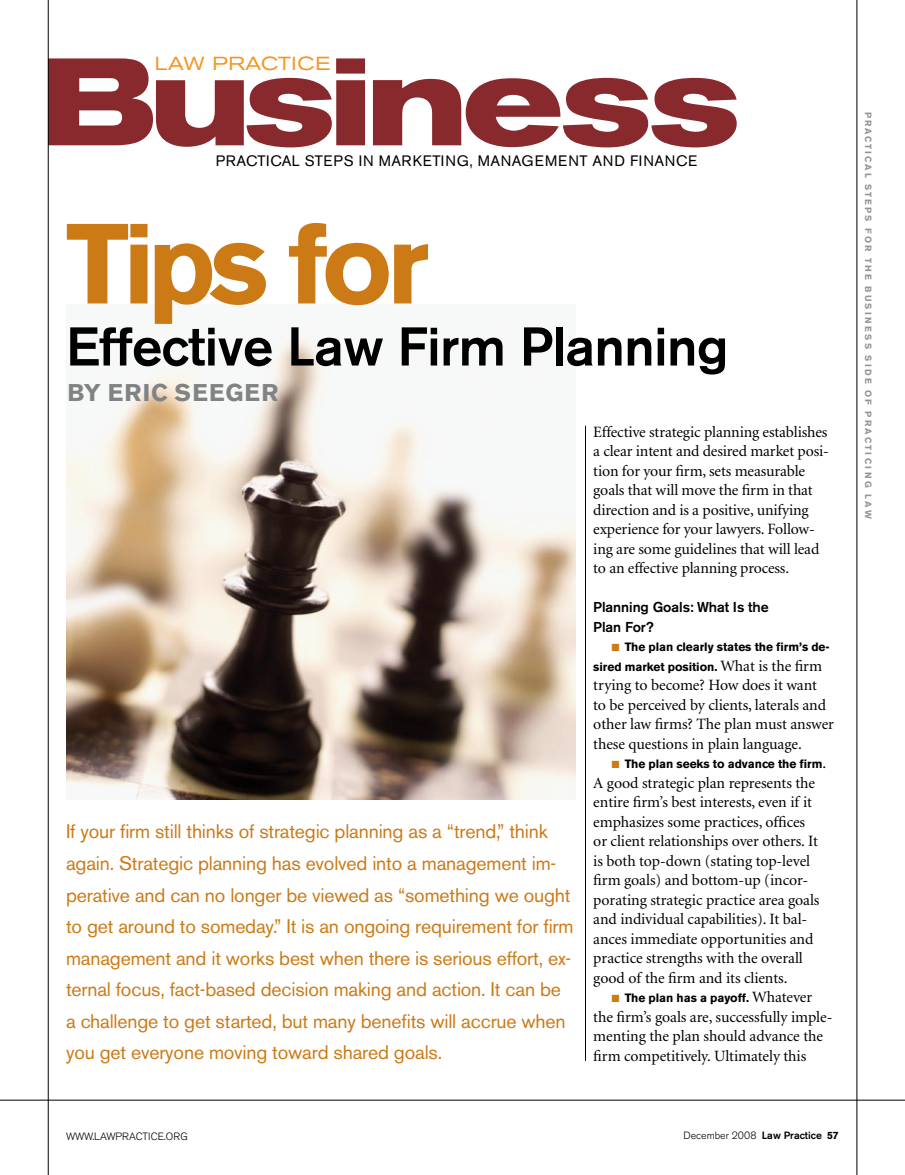
<style>
.page{position:relative;width:905px;height:1175px;background:#fff}
.page>*{position:absolute;margin:0;border:0;box-sizing:border-box;transform-origin:0 0}
.t1{font:700 expanded 123px "Akzidenz Grotesk BE";letter-spacing:-.035em;color:#88292d}
.t2{font:700 112.5px "Akzidenz Grotesk BE";letter-spacing:-.05em;color:#cc7a16}
.t3{font:500 54px "Akzidenz Grotesk BE";letter-spacing:-.01em;color:#000}
.t4{font:700 24px "Akzidenz Grotesk BE";letter-spacing:.05em;color:#808284}
.t5{font:19.5px/31.5px "Akzidenz Grotesk BE";letter-spacing:-.01em;color:#cc7a16}
.t6{font:expanded 18.75px "Akzidenz Grotesk BE";letter-spacing:.02em;color:#f7931d}
.t7{font:15.75px/19.5px "Minion";letter-spacing:-.005em;color:#000}
.t8{font:15px "Akzidenz Grotesk BE";letter-spacing:.03em;color:#000}
.t9{font:500 14.25px/19.5px "Akzidenz Grotesk BE";letter-spacing:-.005em;color:#000}
.t10{font:700 12px/19.5px "Akzidenz Grotesk BE";letter-spacing:-.005em;color:#000}
.t11{font:300 10.5px "Akzidenz Grotesk BE";color:#000}
.t12{font:700 9px "Akzidenz Grotesk BE";letter-spacing:.24em;color:#939598}
.s1{font-family:"Minion";font-weight:400;font-size:15.75px}
.s2{font-weight:500}
.s3{font-weight:700}
</style>
<div class="page">
<img style="left:66px;top:332px;width:509px;height:468px">
<hr style="left:48px;top:0;width:1px;height:1174px;background:#000">
<hr style="left:856px;top:0;width:1px;height:1174px;background:#000">
<hr style="left:0;top:1099px;width:904px;height:1px;background:#000">
<hr style="left:585px;top:426px;width:1px;height:634px;background:#000">
<p class="t6" style="left:155px;top:53px;width:177px">LAW PRACTICE</p>
<h1 class="t1" style="left:40px;top:31px;width:700px">Business</h1>
<p class="t8" style="left:216px;top:152px;width:483px">PRACTICAL STEPS IN MARKETING, MANAGEMENT AND FINANCE</p>
<h2 class="t2" style="left:66px;top:199px;width:364px">Tips for</h2>
<h3 class="t3" style="left:66px;top:313px;width:664px">Effective Law Firm Planning</h3>
<h3 class="t4" style="left:68px;top:378px;width:212px">BY ERIC SEEGER</h3>
<p class="t5" style="left:66px;top:816px;width:509px">If your firm still thinks of strategic planning as a “trend,” think again. Strategic planning has evolved into a management im&shy;perative and can no longer be viewed as “something we ought to get around to someday.” It is an ongoing requirement for firm management and it works best when there is serious effort, ex&shy;ternal focus, fact-based decision making and action. It can be a challenge to get started, but many benefits will accrue when you get everyone moving toward shared goals.</p>
<p class="t7" style="left:593px;top:422px;width:237px">Effective strategic planning establishes a clear intent and desired market posi&shy;tion for your firm, sets measurable goals that will move the firm in that direction and is a positive, unifying experience for your lawyers. Follow&shy;ing are some guidelines that will lead to an effective planning process.</p>
<p class="t9" style="left:593px;top:597px;width:177px">Planning Goals: What Is the<br>Plan For?</p>
<p class="t10" style="left:593px;top:637px;width:238px;text-indent:32px">The plan clearly states the firm’s de&shy;sired market position. <span class="s1">What is the firm</span></p>
<p class="t7" style="left:593px;top:676px;width:242px">trying to become? How does it want<br>to be perceived by clients, laterals and other law firms? The plan must answer these questions in plain language.</p>
<p class="t10" style="left:624px;top:754px;width:203px">The plan seeks to advance the firm<span class="s1">.</span></p>
<p class="t7" style="left:593px;top:773px;width:228px">A good strategic plan represents the entire firm’s best interests, even if it emphasizes some practices, offices or client relationships over others. It is both top-down (stating top-level firm goals) and bottom-up (incor&shy;porating strategic practice area goals and individual capabilities). It bal&shy;ances immediate opportunities and practice strengths with the overall good of the firm and its clients.</p>
<p class="t10" style="left:624px;top:988px;width:189px">The plan has a payoff. <span class="s1">Whatever</span></p>
<p class="t7" style="left:593px;top:1007px;width:241px">the firm’s goals are, successfully imple&shy;menting the plan should advance the firm competitively. Ultimately this</p>
<p class="t12" style="left:873px;top:112px;width:408px;rotate:90deg">PRACTICAL STEPS FOR THE BUSINESS SIDE OF PRACTICING LAW</p>
<p class="t11" style="left:66px;top:1130px;width:123px">WWW.LAWPRACTICE.ORG</p>
<p class="t11" style="left:683px;top:1129px;width:157px">December 2008 <span class="s2">Law Practice</span> <span class="s3">57</span></p>
</div>
